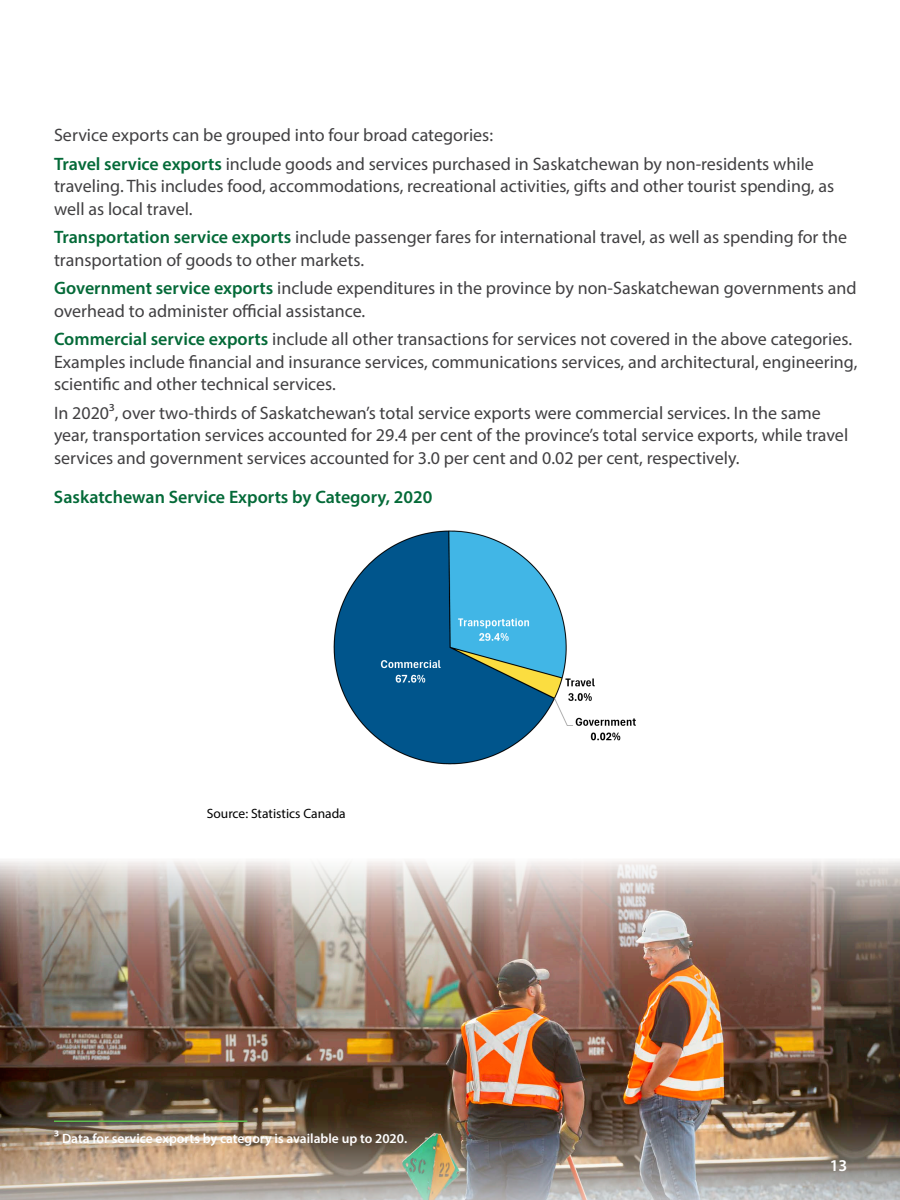
<style>
.page{position:relative;width:900px;height:1200px;background:#fff}
.page>*{position:absolute;margin:0;border:0;box-sizing:border-box;transform-origin:0 0}
.Body{font:18px/22.5px "Myriad Pro";color:#414042}
.t1{font:600 18px "Myriad Pro";color:#046a38}
.t2{font:600 16.5px "Myriad Pro";color:#fff}
.t3{font:600 13.5px "Myriad Pro";color:#fff}
.Body-2{font:13.5px "Myriad Pro";color:#000}
.s1{font-weight:600;color:#046a38}
.s2{font-size:15px}
</style>
<div class="page">
<img style="left:0;top:861px;width:900px;height:253px">
<img style="left:333px;top:530px;width:303px;height:235px">
<img style="left:0;top:1114px;width:900px;height:86px">
<p class="Body" style="left:54px;top:123px;width:441px">Service exports can be grouped into four broad categories:</p>
<p class="Body" style="left:54px;top:152px;width:782px"><span class="s1">Travel service exports</span> include goods and services purchased in Saskatchewan by non-residents while traveling. This includes food, accommodations, recreational activities, gifts and other tourist spending, as well as local travel.</p>
<p class="Body" style="left:54px;top:225px;width:795px"><span class="s1">Transportation service exports</span> include passenger fares for international travel, as well as spending for the transportation of goods to other markets.</p>
<p class="Body" style="left:54px;top:276px;width:804px"><span class="s1">Government service exports</span> include expenditures in the province by non-Saskatchewan governments and overhead to administer official assistance.</p>
<p class="Body" style="left:54px;top:327px;width:805px"><span class="s1">Commercial service exports</span> include all other transactions for services not covered in the above categories.<br>Examples include financial and insurance services, communications services, and architectural, engineering, scientific and other technical services.</p>
<p class="Body" style="left:54px;top:401px;width:796px">In 20203, over two-thirds of Saskatchewan’s total service exports were commercial services. In the same year, transportation services accounted for 29.4 per cent of the province’s total service exports, while travel services and government services accounted for 3.0 per cent and 0.02 per cent, respectively.</p>
<p class="t1" style="left:54px;top:486px;width:380px">Saskatchewan Service Exports by Category, 2020</p>
<p class="Body-2" style="left:207px;top:805px;width:141px">Source: Statistics Canada</p>
<p class="t3" style="left:54px;top:1130px;width:355px"><span class="s2">3</span> Data for service exports by category is available up to 2020.</p>
<p class="t2" style="left:830px;top:1155px;width:19px">13</p>
</div>
